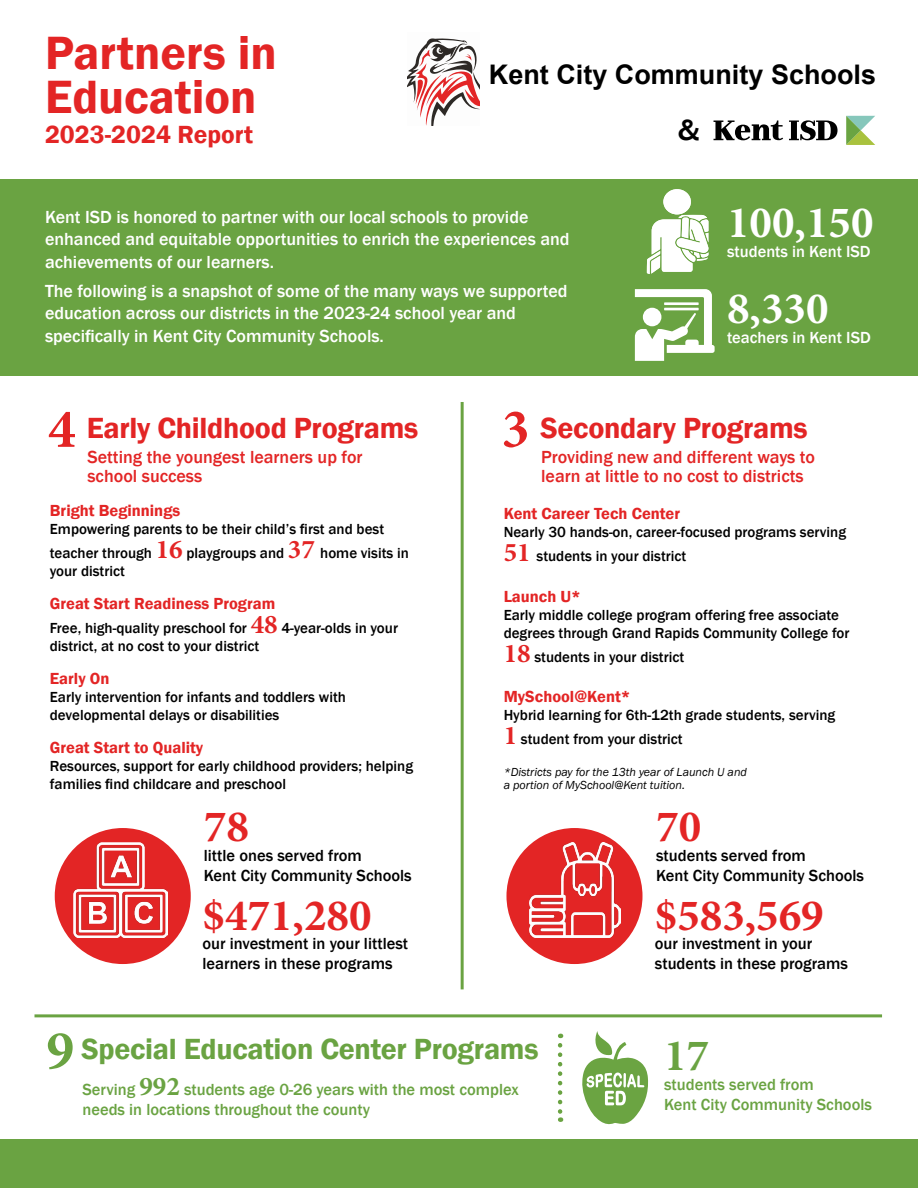
<style>
.page{position:relative;width:918px;height:1188px;background:#fff}
.page>*{position:absolute;margin:0;border:0;box-sizing:border-box;transform-origin:0 0}
.Partners_in_Education{font:600 48px "Franklin Gothic";color:#e32525}
.Early_Childhood_________blanks{font:700 45px "Minion Pro";color:#e32525}
.Secondary_________blanks{font:700 45px "Minion Pro";color:#e32525}
.Students_in_Kent_ISD{font:700 45px "Minion Pro";color:#fff}
.Teachers_in_Kent_ISD{font:700 45px "Minion Pro";color:#fff}
.Large_Number_GREEN{font:700 45px "Minion Pro";color:#6aa342}
._9_GREEN{font:600 30px "Franklin Gothic";letter-spacing:-.01em;color:#6aa342}
.Early_Childhood_Programs{font:600 30px "Franklin Gothic";letter-spacing:-.01em;color:#e32525}
.Secondary_Programs{font:600 30px "Franklin Gothic";letter-spacing:-.01em;color:#e32525}
.t1{font:500 30px "Franklin Gothic";color:#000}
.t2{font:700 27px "Arial";color:#000}
.Date___Report{font:600 25.5px "Franklin Gothic";color:#e32525}
.Main_Intro_Paragraph{font:500 18px/22.5px "Franklin Gothic";color:#fff}
.Providing_new_and_different_ways{font:500 18px/19.5px "Franklin Gothic";color:#e32525}
.Setting_the_youngest_learners{font:500 18px/19.5px "Franklin Gothic";color:#e32525}
.Number_Subtext_WHITE{font:500 16.5px/19.8px "Franklin Gothic";color:#000}
.Special_Ed_Description{font:500 16.5px/19.8px "Franklin Gothic";color:#6aa342}
.Early_Childhood_Subheads{font:600 16.5px "Franklin Gothic";color:#e32525}
.Number_Subtext_GREEN{font:500 16.5px "Franklin Gothic";color:#6aa342}
.Secondary_Subheads{font:600 16.5px "Franklin Gothic";color:#e32525}
.Number_Subtext_WHITE-2{font:500 16.5px "Franklin Gothic";color:#fff}
.Teachers_in_Kent_ISD-2{font:500 16.5px "Franklin Gothic";color:#fff}
.Secondary_Descriptions_BLACK{font:500 15px/24px "Franklin Gothic";color:#000}
.Early_Childhood_descriptions_BLACK{font:500 15px/18px "Franklin Gothic";color:#000}
.Italicized_Note_BLACK{font:italic 12px/13.5px "Franklin Gothic";color:#000}
.s1{font-family:"Minion Pro";font-weight:700;font-size:55.5px}
.s2{font-family:"Minion Pro";font-weight:700;font-size:27px;color:#e32525}
.s3{font-family:"Minion Pro";font-weight:700;font-size:27px}
</style>
<div class="page">
<div style="left:506px;top:828px;width:137px;height:136px;background:#e32525;border-radius:50%"></div>
<div style="left:55px;top:828px;width:136px;height:136px;background:#e32525;border-radius:50%"></div>
<div style="left:0;top:179px;width:918px;height:197px;background:#6aa342"></div>
<img style="left:73px;top:843px;width:95px;height:94px">
<img style="left:529px;top:843px;width:92px;height:94px">
<svg style="left:558px;top:1045px;width:4px;height:77px"></svg>
<svg style="left:582px;top:1031px;width:67px;height:94px"></svg>
<svg style="left:647px;top:189px;width:62px;height:85px"></svg>
<svg style="left:635px;top:289px;width:80px;height:72px"></svg>
<svg style="left:789px;top:120px;width:49px;height:20px"></svg>
<svg style="left:846px;top:116px;width:29px;height:29px"></svg>
<svg style="left:714px;top:121px;width:69px;height:19px"></svg>
<hr style="left:34px;top:1014px;width:848px;height:3px;background:#6aa342">
<hr style="left:461px;top:402px;width:3px;height:587px;background:#6aa342">
<div style="left:0;top:1140px;width:918px;height:48px;background:#6aa342"></div>
<svg style="left:407px;top:38px;width:73px;height:88px"></svg>
<p class="Partners_in_Education" style="left:45px;top:24px;width:233px">Partners in</p>
<p class="Partners_in_Education" style="left:45px;top:67px;width:213px">Education</p>
<p class="Date___Report" style="left:45px;top:119px;width:210px">2023-2024 Report</p>
<h3 class="t2" style="left:489px;top:56px;width:389px">Kent City Community Schools</h3>
<p class="t1" style="left:678px;top:112px;width:23px">&amp;</p>
<p class="Main_Intro_Paragraph" style="left:45px;top:205px;width:526px">Kent ISD is honored to partner with our local schools to provide enhanced and equitable opportunities to enrich the experiences and achievements of our learners.</p>
<p class="Main_Intro_Paragraph" style="left:45px;top:280px;width:524px">The following is a snapshot of some of the many ways we supported education across our districts in the 2023-24 school year and specifically in Kent City Community Schools.</p>
<p class="Students_in_Kent_ISD" style="left:727px;top:191px;width:148px">100,150</p>
<p class="Number_Subtext_WHITE-2" style="left:727px;top:241px;width:145px">students in Kent ISD</p>
<p class="Teachers_in_Kent_ISD" style="left:727px;top:277px;width:103px">8,330</p>
<p class="Teachers_in_Kent_ISD-2" style="left:727px;top:327px;width:145px">teachers in Kent ISD</p>
<p class="Early_Childhood_Programs" style="left:48px;top:409px;width:372px"><span class="s1">4</span> Early Childhood Programs</p>
<p class="Setting_the_youngest_learners" style="left:87px;top:447px;width:277px">Setting the youngest learners up for school success</p>
<p class="Early_Childhood_Subheads" style="left:50px;top:501px;width:132px">Bright Beginnings</p>
<p class="Secondary_Descriptions_BLACK" style="left:50px;top:518px;width:361px">Empowering parents to be their child’s first and best teacher through <span class="s2">16</span> playgroups and <span class="s2">37</span> home visits in</p>
<p class="Secondary_Descriptions_BLACK" style="left:50px;top:560px;width:77px">your district</p>
<p class="Early_Childhood_Subheads" style="left:50px;top:594px;width:227px">Great Start Readiness Program</p>
<p class="Early_Childhood_descriptions_BLACK" style="left:50px;top:620px;width:350px">Free, high-quality preschool for <span class="s2">48</span> 4-year-olds in your district, at no cost to your district</p>
<p class="Early_Childhood_Subheads" style="left:50px;top:669px;width:61px">Early On</p>
<p class="Early_Childhood_descriptions_BLACK" style="left:50px;top:689px;width:298px">Early intervention for infants and toddlers with developmental delays or disabilities</p>
<p class="Early_Childhood_Subheads" style="left:50px;top:738px;width:155px">Great Start to Quality</p>
<p class="Early_Childhood_descriptions_BLACK" style="left:50px;top:758px;width:365px">Resources, support for early childhood providers; helping families find childcare and preschool</p>
<p class="Early_Childhood_________blanks" style="left:204px;top:795px;width:46px">78</p>
<p class="Number_Subtext_WHITE" style="left:204px;top:846px;width:159px">little ones served from</p>
<p class="Number_Subtext_WHITE" style="left:204px;top:866px;width:209px">Kent City Community Schools</p>
<p class="Early_Childhood_________blanks" style="left:203px;top:884px;width:170px">$471,280</p>
<p class="Number_Subtext_WHITE" style="left:203px;top:934px;width:207px">our investment in your littlest learners in these programs</p>
<p class="Secondary_Programs" style="left:502px;top:409px;width:308px"><span class="s1">3</span> Secondary Programs</p>
<p class="Providing_new_and_different_ways" style="left:541px;top:447px;width:275px">Providing new and different ways to learn at little to no cost to districts</p>
<p class="Secondary_Subheads" style="left:504px;top:504px;width:178px">Kent Career Tech Center</p>
<p class="Secondary_Descriptions_BLACK" style="left:504px;top:521px;width:344px">Nearly 30 hands-on, career-focused programs serving<br><span class="s2">51</span> students in your district</p>
<p class="Secondary_Subheads" style="left:504px;top:586px;width:79px">Launch U*</p>
<p class="Secondary_Descriptions_BLACK" style="left:504px;top:606px;width:347px;line-height:18px">Early middle college program offering free associate degrees through Grand Rapids Community College for</p>
<p class="Secondary_Descriptions_BLACK" style="left:504px;top:645px;width:182px"><span class="s2">18</span> students in your district</p>
<p class="Secondary_Subheads" style="left:504px;top:687px;width:128px">MySchool@Kent*</p>
<p class="Secondary_Descriptions_BLACK" style="left:504px;top:704px;width:333px">Hybrid learning for 6th-12th grade students, serving<br><span class="s2">1</span> student from your district</p>
<p class="Italicized_Note_BLACK" style="left:504px;top:765px;width:245px">*Districts pay for the 13th year of Launch U and a portion of MySchool@Kent tuition.</p>
<p class="Secondary_________blanks" style="left:656px;top:795px;width:46px">70</p>
<p class="Number_Subtext_WHITE" style="left:656px;top:846px;width:151px">students served from</p>
<p class="Number_Subtext_WHITE" style="left:656px;top:866px;width:209px">Kent City Community Schools</p>
<p class="Secondary_________blanks" style="left:655px;top:884px;width:170px">$583,569</p>
<p class="Number_Subtext_WHITE" style="left:655px;top:934px;width:195px">our investment in your students in these programs</p>
<p class="_9_GREEN" style="left:46px;top:1031px;width:494px"><span class="s1">9</span> Special Education Center Programs</p>
<p class="Special_Ed_Description" style="left:83px;top:1080px;width:438px">Serving <span class="s3">992</span> students age 0-26 years with the most complex needs in locations throughout the county</p>
<p class="Large_Number_GREEN" style="left:664px;top:1024px;width:46px">17</p>
<p class="Number_Subtext_GREEN" style="left:664px;top:1074px;width:151px">students served from</p>
<p class="Number_Subtext_GREEN" style="left:664px;top:1094px;width:209px">Kent City Community Schools</p>
</div>
